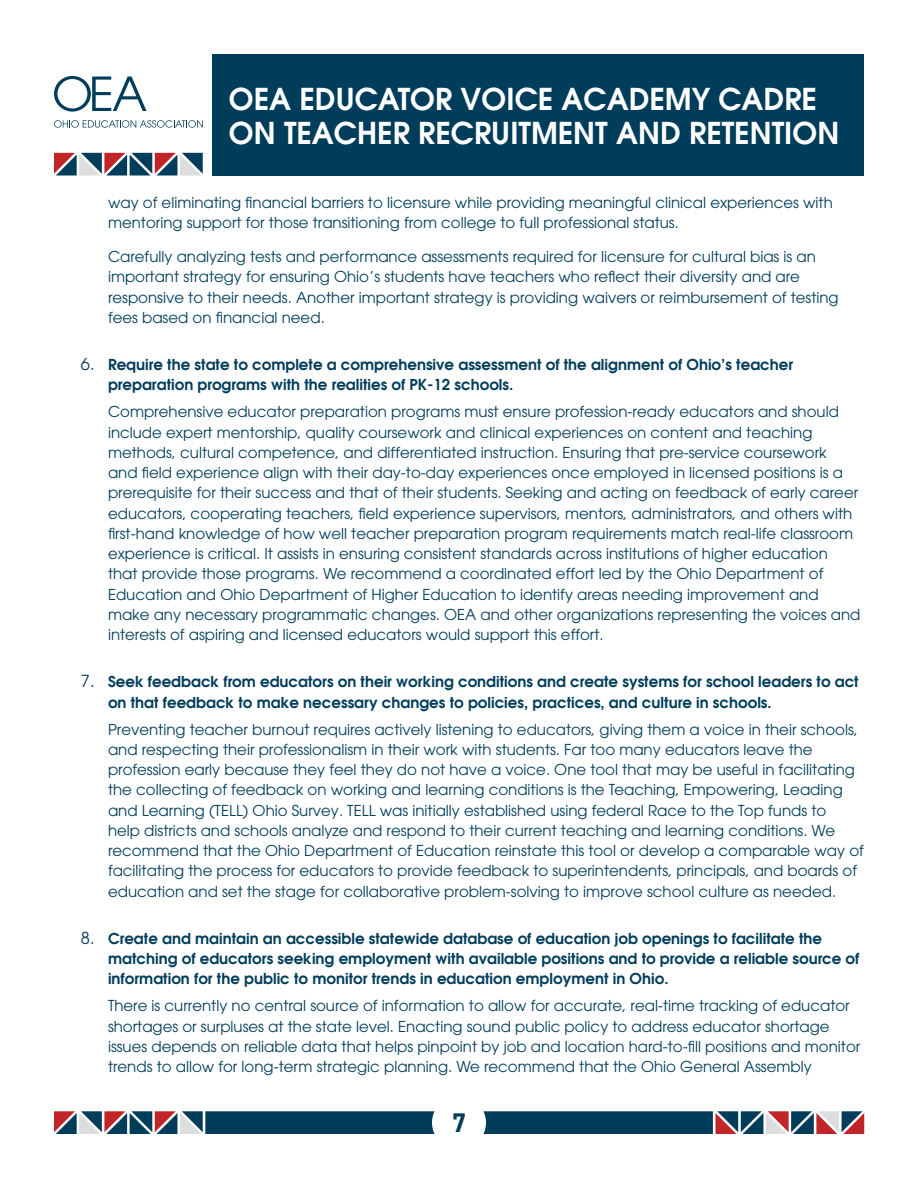
<style>
.page{position:relative;width:918px;height:1188px;background:#fff}
.page>*{position:absolute;margin:0;border:0;box-sizing:border-box;transform-origin:0 0}
.t1{font:600 30px/34.5px "Avant Garde";color:#fff}
.t2{font:700 27px "DIN2014";color:#003d5b}
.t3{font:15px/20.2px "Avant Garde";color:#003d5b}
._0_0625_in{font:600 15px/20.2px "Avant Garde";color:#003d5b}
.s1{font-weight:400;font-size:16.5px}
</style>
<div class="page">
<div style="left:213px;top:54px;width:651px;height:122px;background:#003d5b"></div>
<svg style="left:54px;top:1111px;width:810px;height:23px;background:#436277"></svg>
<svg style="left:54px;top:120px;width:149px;height:8px"></svg>
<svg style="left:54px;top:76px;width:93px;height:36px"></svg>
<svg style="left:54px;top:153px;width:149px;height:23px"></svg>
<h1 class="t1" style="left:229px;top:81px;width:612px">OEA EDUCATOR VOICE ACADEMY CADRE<br>ON TEACHER RECRUITMENT AND RETENTION</h1>
<p class="t3" style="left:108px;top:193px;width:726px">way of eliminating financial barriers to licensure while providing meaningful clinical experiences with mentoring support for those transitioning from college to full professional status.</p>
<p class="t3" style="left:108px;top:247px;width:732px">Carefully analyzing tests and performance assessments required for licensure for cultural bias is an important strategy for ensuring Ohio’s students have teachers who reflect their diversity and are responsive to their needs. Another important strategy is providing waivers or reimbursement of testing fees based on financial need.</p>
<p class="_0_0625_in" style="left:108px;top:354px;width:687px;text-indent:-27px"><span class="s1">6.</span> Require the state to complete a comprehensive assessment of the alignment of Ohio’s teacher preparation programs with the realities of PK-12 schools.</p>
<p class="t3" style="left:108px;top:402px;width:754px">Comprehensive educator preparation programs must ensure profession-ready educators and should include expert mentorship, quality coursework and clinical experiences on content and teaching methods, cultural competence, and differentiated instruction. Ensuring that pre-service coursework<br>and field experience align with their day-to-day experiences once employed in licensed positions is a prerequisite for their success and that of their students. Seeking and acting on feedback of early career educators, cooperating teachers, field experience supervisors, mentors, administrators, and others with first-hand knowledge of how well teacher preparation program requirements match real-life classroom experience is critical. It assists in ensuring consistent standards across institutions of higher education that provide those programs. We recommend a coordinated effort led by the Ohio Department of Education and Ohio Department of Higher Education to identify areas needing improvement and make any necessary programmatic changes. OEA and other organizations representing the voices and interests of aspiring and licensed educators would support this effort.</p>
<p class="_0_0625_in" style="left:108px;top:672px;width:752px;text-indent:-27px"><span class="s1">7.</span> Seek feedback from educators on their working conditions and create systems for school leaders to act on that feedback to make necessary changes to policies, practices, and culture in schools.</p>
<p class="t3" style="left:108px;top:719px;width:757px">Preventing teacher burnout requires actively listening to educators, giving them a voice in their schools, and respecting their professionalism in their work with students. Far too many educators leave the profession early because they feel they do not have a voice. One tool that may be useful in facilitating the collecting of feedback on working and learning conditions is the Teaching, Empowering, Leading and Learning (TELL) Ohio Survey. TELL was initially established using federal Race to the Top funds to<br>help districts and schools analyze and respond to their current teaching and learning conditions. We recommend that the Ohio Department of Education reinstate this tool or develop a comparable way of facilitating the process for educators to provide feedback to superintendents, principals, and boards of education and set the stage for collaborative problem-solving to improve school culture as needed.</p>
<p class="_0_0625_in" style="left:108px;top:928px;width:753px;text-indent:-27px"><span class="s1">8.</span> Create and maintain an accessible statewide database of education job openings to facilitate the matching of educators seeking employment with available positions and to provide a reliable source of information for the public to monitor trends in education employment in Ohio.</p>
<p class="t3" style="left:108px;top:996px;width:754px">There is currently no central source of information to allow for accurate, real-time tracking of educator shortages or surpluses at the state level. Enacting sound public policy to address educator shortage issues depends on reliable data that helps pinpoint by job and location hard-to-fill positions and monitor trends to allow for long-term strategic planning. We recommend that the Ohio General Assembly</p>
<h2 class="t2" style="left:452px;top:1105px;width:16px">7</h2>
</div>
